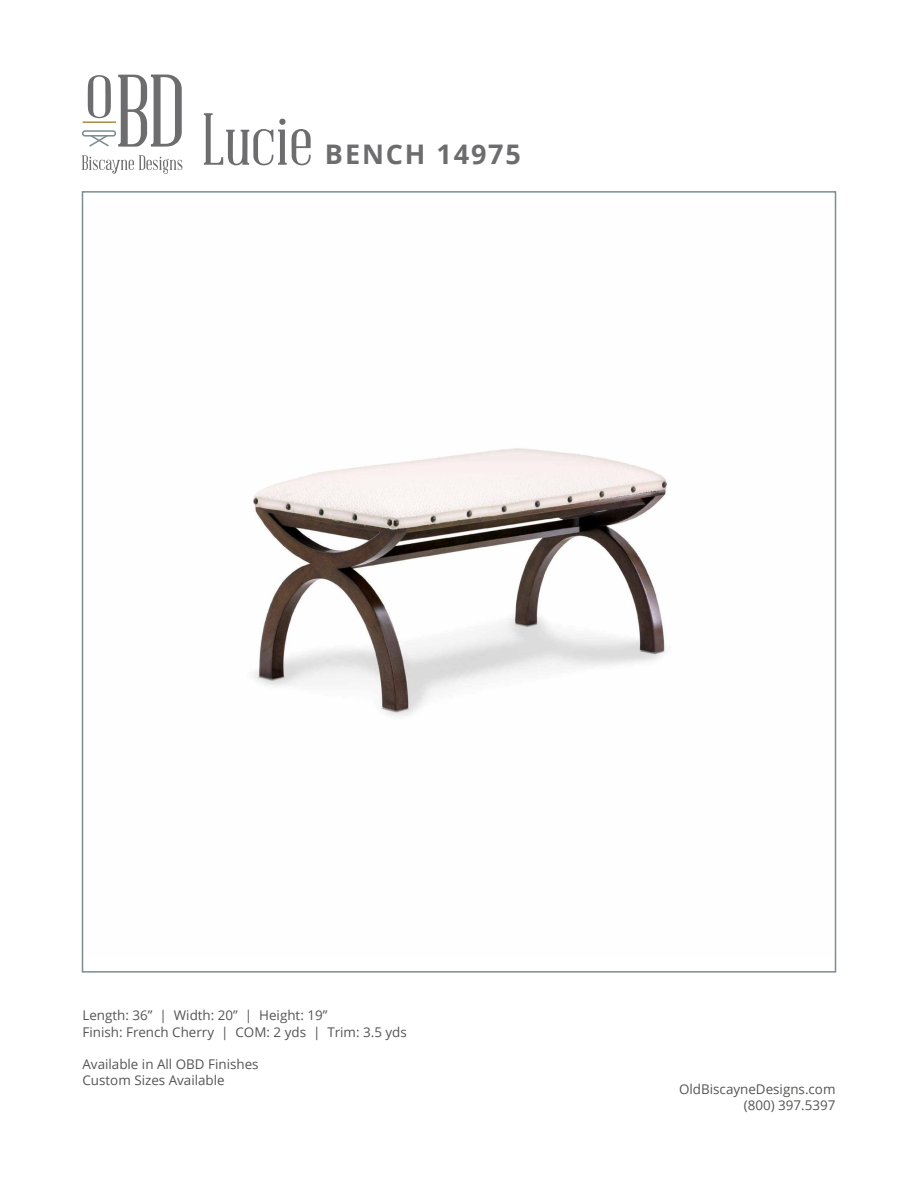
<style>
.page{position:relative;width:918px;height:1188px;background:#fff}
.page>*{position:absolute;margin:0;border:0;box-sizing:border-box;transform-origin:0 0}
.t1{font:72px "Abraham Lincoln";color:#6d6d6f}
.t2{font:700 27px "Open Sans";letter-spacing:.07em;color:#6d6d6f}
.t3{font:13.35px/16px "Open Sans";color:#545653}
</style>
<div class="page">
<img style="left:253px;top:448px;width:415px;height:268px">
<div style="left:82px;top:130px;width:34px;height:7px;border:2px solid #7a8c91;border-radius:2px"></div>
<svg style="left:88px;top:134px;width:23px;height:13px"></svg>
<svg style="left:88px;top:75px;width:23px;height:43px"></svg>
<hr style="left:83px;top:121px;width:33px;height:2px;background:#ad8b3e">
<svg style="left:118px;top:75px;width:64px;height:72px"></svg>
<svg style="left:82px;top:155px;width:100px;height:19px"></svg>
<h1 class="t1" style="left:202px;top:102px;width:112px">Lucie</h1>
<h2 class="t2" style="left:325px;top:135px;width:198px">BENCH 14975</h2>
<p class="t3" style="left:82px;top:1007px;width:326px">Length: 36” | Width: 20” | Height: 19”<br>Finish: French Cherry | COM: 2 yds | Trim: 3.5 yds</p>
<p class="t3" style="left:82px;top:1056px;width:178px">Available in All OBD Finishes<br>Custom Sizes Available</p>
<p class="t3" style="left:679px;top:1081px;width:158px;text-align:right">OldBiscayneDesigns.com (800) 397.5397</p>
</div>
